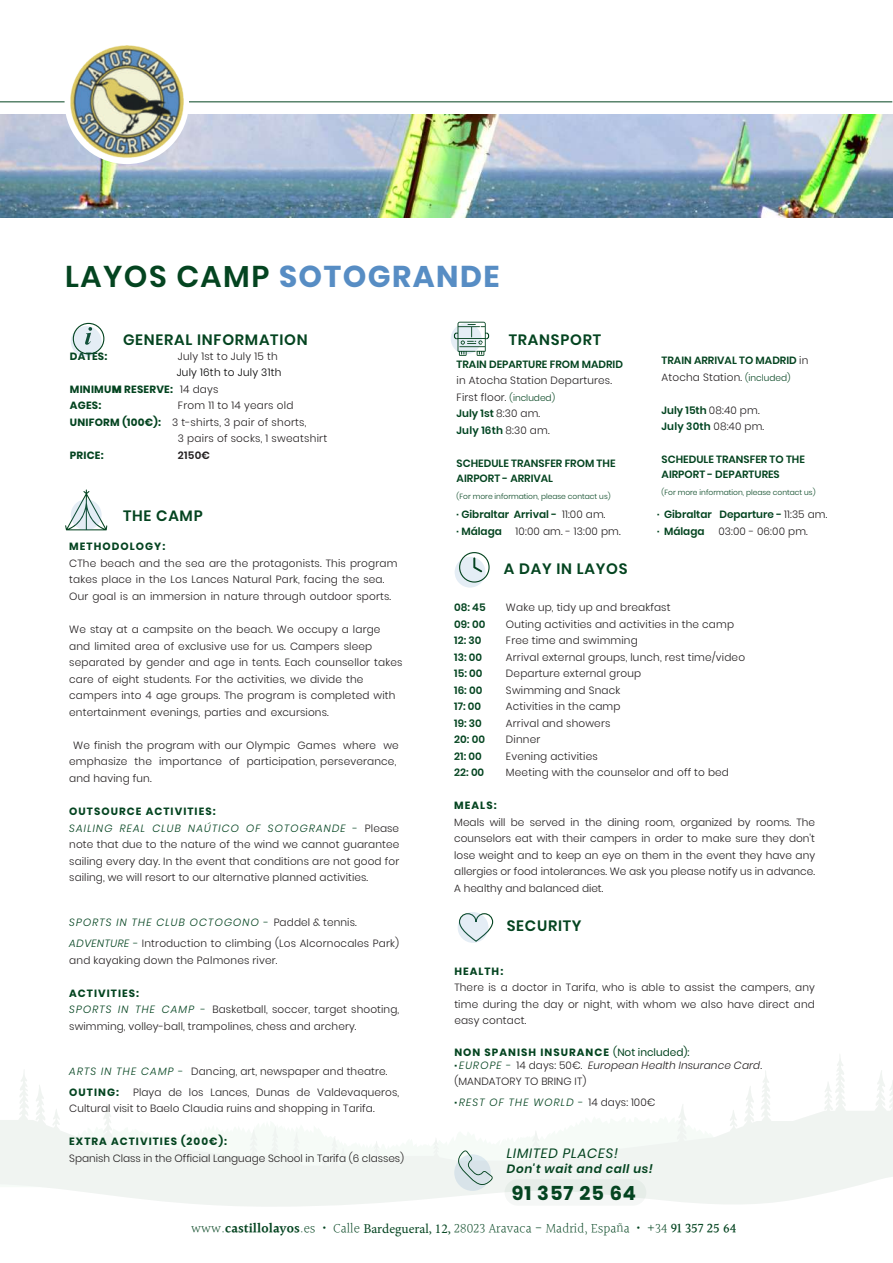
<style>
.page{position:relative;width:893px;height:1263px;background:#fff}
.page>*{position:absolute;margin:0;border:0;box-sizing:border-box;transform-origin:0 0}
.t1{font:700 30px "Poppins";letter-spacing:.05em;color:#578dc4}
.t2{font:700 19.5px "Poppins";letter-spacing:.05em;color:#044420}
.t3{font:600 15px "Poppins";letter-spacing:.05em;color:#044420}
.t4{font:300 13.5px "Halant";color:#044420}
.t5{font:italic 13.5px "Poppins";letter-spacing:.05em;color:#044420}
.t6{font:italic 600 12px "Poppins";letter-spacing:.05em;color:#044420}
.t7{font:300 10.5px/16.5px "Poppins";letter-spacing:.015em;color:#231f20}
.t8{font:600 10.5px/16.5px "Poppins";color:#044420}
.t9{font:italic 300 10.5px/12.6px "Poppins";letter-spacing:.01em;color:#231f20}
.t10{font:700 10.5px "Poppins";letter-spacing:.1em;color:#044420}
.t11{font:300 10.5px "Poppins";letter-spacing:-.005em;color:#231f20}
.t12{font:700 10.5px/16.5px "Poppins";letter-spacing:.02em;color:#044420}
.t13{font:600 10.5px "Poppins";color:#231f20}
.t14{font:300 7.5px "Poppins";color:#044420}
.s1{font-weight:600;color:#044420}
.s2{font-weight:300;color:#000}
.s3{font-weight:900}
.s4{font-weight:300;color:#231f20}
.s5{font-weight:700;color:#044420}
.s6{font-size:9px;color:#044420}
.s7{font-weight:600;color:#004522}
.s8{font-weight:300;font-size:9px}
.s9{font-style:italic;color:#044420}
.s10{color:#044420}
.s11{font-weight:700;font-style:normal;color:#044420}
.s12{font-weight:400;font-style:normal;color:#044420}
.s13{font-style:normal;color:#044420}
.s14{font-style:normal}
.s15{font-weight:600}
.s16{font-weight:700}
.s17{font-family:"Minion Pro";font-weight:400}
.s18{font-weight:500}
</style>
<div class="page">
<img style="left:0;top:114px;width:893px;height:103px">
<hr style="left:0;top:101px;width:892px;height:1px;background:#044420">
<div style="left:65px;top:40px;width:124px;height:124px;background:#fff;border-radius:50%"></div>
<svg style="left:0;top:1058px;width:893px;height:149px"></svg>
<svg style="left:458px;top:913px;width:36px;height:29px"></svg>
<svg style="left:65px;top:489px;width:42px;height:41px"></svg>
<svg style="left:71px;top:499px;width:31px;height:31px"></svg>
<svg style="left:71px;top:326px;width:31px;height:31px"></svg>
<div style="left:451px;top:323px;width:31px;height:31px;background:#e4edf5;border-radius:50%"></div>
<div style="left:455px;top:557px;width:30px;height:31px;background:#e4edf5;border-radius:50%"></div>
<svg style="left:458px;top:912px;width:30px;height:31px"></svg>
<div style="left:73px;top:323px;width:31px;height:31px;border:1px solid #044420;border-radius:50%"></div>
<svg style="left:453px;top:322px;width:37px;height:34px"></svg>
<svg style="left:459px;top:552px;width:31px;height:31px"></svg>
<div style="left:454px;top:1154px;width:37px;height:37px;background:#d8e3e9;border-radius:50%"></div>
<svg style="left:458px;top:1150px;width:35px;height:35px"></svg>
<div style="left:504px;top:1179px;width:142px;height:27px;background:linear-gradient(to right,#f0f3f1,#eaf0ec);border-radius:13px"></div>
<img style="left:70px;top:46px;width:113px;height:112px">
<h1 class="t1" style="left:65px;top:259px;width:436px"><span class="s1">LAYOS CAMP</span> SOTOGRANDE</h1>
<h3 class="t3" style="left:123px;top:331px;width:186px">GENERAL INFORMATION</h3>
<h3 class="t3" style="left:509px;top:331px;width:94px">TRANSPORT</h3>
<p class="t10" style="left:70px;top:350px;width:39px">DATES:</p>
<p class="t7" style="left:178px;top:348px;width:101px">July 1st to July 15 th</p>
<p class="t12" style="left:70px;top:364px;width:213px;text-indent:107px"><span class="s2">July 16th to July 31th<br></span>MINIMU<span class="s3">M</span> RESERVE: <span class="s4">14 days<br></span>AGES:</p>
<p class="t7" style="left:178px;top:397px;width:117px">From 11 to 14 years old</p>
<p class="t7" style="left:70px;top:414px;width:238px"><span class="s5">UNIFORM (100€):</span> 3 t-shirts, 3 pair of shorts,</p>
<p class="t7" style="left:178px;top:430px;width:151px">3 pairs of socks, 1 sweatshirt</p>
<p class="t10" style="left:70px;top:449px;width:35px">PRICE:</p>
<p class="t13" style="left:178px;top:449px;width:34px">2150€</p>
<h3 class="t3" style="left:123px;top:507px;width:81px">THE CAMP</h3>
<p class="t8" style="left:457px;top:356px;width:168px">TRAIN DEPARTURE FROM MADRID</p>
<p class="t7" style="left:457px;top:372px;width:157px">in Atocha Station Departures.<br>First floor. <span class="s6">(included)<br></span><span class="s1">July 1st</span> 8:30 am.<br><span class="s7">July 16th</span> 8:30 am.</p>
<p class="t8" style="left:457px;top:455px;width:160px;line-height:15px">SCHEDULE TRANSFER FROM THE<br>AIRPORT - ARRIVAL</p>
<p class="t14" style="left:457px;top:492px;width:155px">(For more information, please contact us)</p>
<p class="t8" style="left:457px;top:506px;width:150px">· Gibraltar Arrival - <span class="s4">11:00 am. </span>· Málaga</p>
<p class="t7" style="left:516px;top:523px;width:107px">10:00 am. - 13:00 pm.</p>
<p class="t8" style="left:662px;top:352px;width:148px">TRAIN ARRIVAL TO MADRID <span class="s4">in<br>Atocha Station.</span> <span class="s8">(included)</span></p>
<p class="t7" style="left:662px;top:402px;width:104px"><span class="s1">July 15th</span> 08:40 pm.<br><span class="s7">July 30th</span> 08:40 pm.</p>
<p class="t8" style="left:662px;top:452px;width:145px;line-height:15px">SCHEDULE TRANSFER TO THE<br>AIRPORT - DEPARTURES</p>
<p class="t14" style="left:662px;top:488px;width:155px">(For more information, please contact us)</p>
<p class="t8" style="left:657px;top:506px;width:172px">· Gibraltar Departure - <span class="s4">11:35 am. </span>· Málaga</p>
<p class="t7" style="left:718px;top:523px;width:91px">03:00 - 06:00 pm.</p>
<p class="t10" style="left:69px;top:540px;width:98px">METHODOLOGY:</p>
<p class="t7" style="left:69px;top:555px;width:330px">CThe beach and the sea are the protagonists. This program takes place in the Los Lances Natural Park, facing the sea.<br>Our goal is an immersion in nature through outdoor sports.</p>
<p class="t7" style="left:69px;top:621px;width:335px">We stay at a campsite on the beach. We occupy a large and limited area of exclusive use for us. Campers sleep separated by gender and age in tents. Each counsellor takes care of eight students. For the activities, we divide the campers into 4 age groups. The program is completed with entertainment evenings, parties and excursions.</p>
<p class="t7" style="left:69px;top:737px;width:331px;text-indent:4px">We finish the program with our Olympic Games where we emphasize the importance of participation, perseverance, and having fun.</p>
<p class="t7" style="left:69px;top:803px;width:331px"><span class="s5">OUTSOURCE ACTIVITIES:<br></span><span class="s9">SAILING REAL CLUB NAÚTICO OF SOTOGRANDE</span> <span class="s10">-</span> Please note that due to the nature of the wind we cannot guarantee sailing every day. In the event that conditions are not good for sailing, we will resort to our alternative planned activities.</p>
<p class="t7" style="left:69px;top:912px;width:331px;line-height:21.3px"><span class="s9">SPORTS IN THE CLUB OCTOGONO</span> <span class="s10">-</span> Paddel &amp; tennis.<br><span class="s9">ADVENTURE</span> <span class="s10">-</span> Introduction to climbing (Los Alcornocales Park)</p>
<p class="t7" style="left:69px;top:952px;width:210px">and kayaking down the Palmones river.</p>
<p class="t7" style="left:69px;top:985px;width:331px"><span class="s5">ACTIVITIES:<br></span><span class="s9">SPORTS IN THE CAMP</span> <span class="s10">-</span> Basketball, soccer, target shooting, swimming, volley-ball, trampolines, chess and archery.</p>
<p class="t7" style="left:69px;top:1060px;width:320px;line-height:21.3px"><span class="s9">ARTS IN THE CAMP</span> <span class="s10">-</span> Dancing, art, newspaper and theatre.<br><span class="s5">OUTING:</span></p>
<p class="t7" style="left:69px;top:1084px;width:331px;text-indent:64px">Playa de los Lances, Dunas de Valdevaqueros,<br>Cultural visit to Baelo Claudia ruins and shopping in Tarifa.</p>
<p class="t10" style="left:69px;top:1136px;width:159px">EXTRA ACTIVITIES (200€):</p>
<p class="t11" style="left:69px;top:1152px;width:336px">Spanish Class in the Official Language School in Tarifa (6 classes)</p>
<h3 class="t3" style="left:504px;top:560px;width:126px">A DAY IN LAYOS</h3>
<p class="t8" style="left:454px;top:599px;width:33px">08: 45</p>
<p class="t7" style="left:506px;top:599px;width:166px">Wake up, tidy up and breakfast</p>
<p class="t8" style="left:454px;top:616px;width:33px">09: 00</p>
<p class="t7" style="left:506px;top:616px;width:230px">Outing activities and activities in the camp</p>
<p class="t8" style="left:454px;top:632px;width:29px">12: 30</p>
<p class="t7" style="left:506px;top:632px;width:133px">Free time and swimming</p>
<p class="t8" style="left:454px;top:649px;width:29px">13: 00</p>
<p class="t7" style="left:506px;top:649px;width:241px">Arrival external groups, lunch, rest time/video</p>
<p class="t8" style="left:454px;top:665px;width:30px">15: 00</p>
<p class="t7" style="left:506px;top:665px;width:137px">Departure external group</p>
<p class="t8" style="left:454px;top:682px;width:30px">16: 00</p>
<p class="t7" style="left:506px;top:682px;width:116px">Swimming and Snack</p>
<p class="t8" style="left:454px;top:698px;width:28px">17: 00</p>
<p class="t7" style="left:506px;top:698px;width:116px">Activities in the camp</p>
<p class="t8" style="left:454px;top:715px;width:29px">19: 30</p>
<p class="t7" style="left:506px;top:715px;width:106px">Arrival and showers</p>
<p class="t8" style="left:454px;top:731px;width:32px">20: 00</p>
<p class="t7" style="left:506px;top:731px;width:36px">Dinner</p>
<p class="t8" style="left:454px;top:748px;width:29px">21: 00</p>
<p class="t7" style="left:506px;top:748px;width:93px">Evening activities</p>
<p class="t8" style="left:454px;top:764px;width:32px">22: 00</p>
<p class="t7" style="left:506px;top:764px;width:225px">Meeting with the counselor and off to bed</p>
<p class="t10" style="left:454px;top:799px;width:44px">MEALS:</p>
<p class="t7" style="left:454px;top:814px;width:362px;text-align:justify">Meals will be served in the dining room, organized by rooms. The counselors eat with their campers in order to make sure they don't lose weight and to keep an eye on them in the event they have any allergies or food intolerances. We ask you please notify us in advance.<br>A healthy and balanced diet.</p>
<h3 class="t3" style="left:507px;top:917px;width:76px">SECURITY</h3>
<p class="t10" style="left:454px;top:965px;width:50px">HEALTH:</p>
<p class="t7" style="left:454px;top:979px;width:362px;text-align:justify">There is a doctor in Tarifa, who is able to assist the campers, any time during the day or night, with whom we also have direct and easy contact.</p>
<p class="t9" style="left:454px;top:1046px;width:309px"><span class="s11">NON SPANISH INSURANCE</span> <span class="s12">(Not included):<br></span><span class="s11">·</span> <span class="s10">EUROPE</span> <span class="s13">-</span> <span class="s14">14 days: 50€.</span> European Health Insurance Card<span class="s14">.</span></p>
<p class="t7" style="left:454px;top:1072px;width:203px;line-height:20.4px">(MANDATORY TO BRING IT)<br><span class="s5">·</span><span class="s9">REST OF THE WORLD</span> <span class="s10">-</span> 14 days: 100€</p>
<p class="t5" style="left:507px;top:1146px;width:113px">LIMITED PLACES!</p>
<p class="t6" style="left:507px;top:1161px;width:148px">Don't wait and call us!</p>
<h2 class="t2" style="left:512px;top:1181px;width:126px">91 357 25 64</h2>
<p class="t4" style="left:191px;top:1219px;width:547px">www.<span class="s15">castillolayos</span>.es <span class="s16">·</span> Calle <span class="s17">Bardegueral, 12,</span> 28023 Aravaca - Madrid, España <span class="s16">·</span> +34 <span class="s18">91 357 25 64</span></p>
</div>
